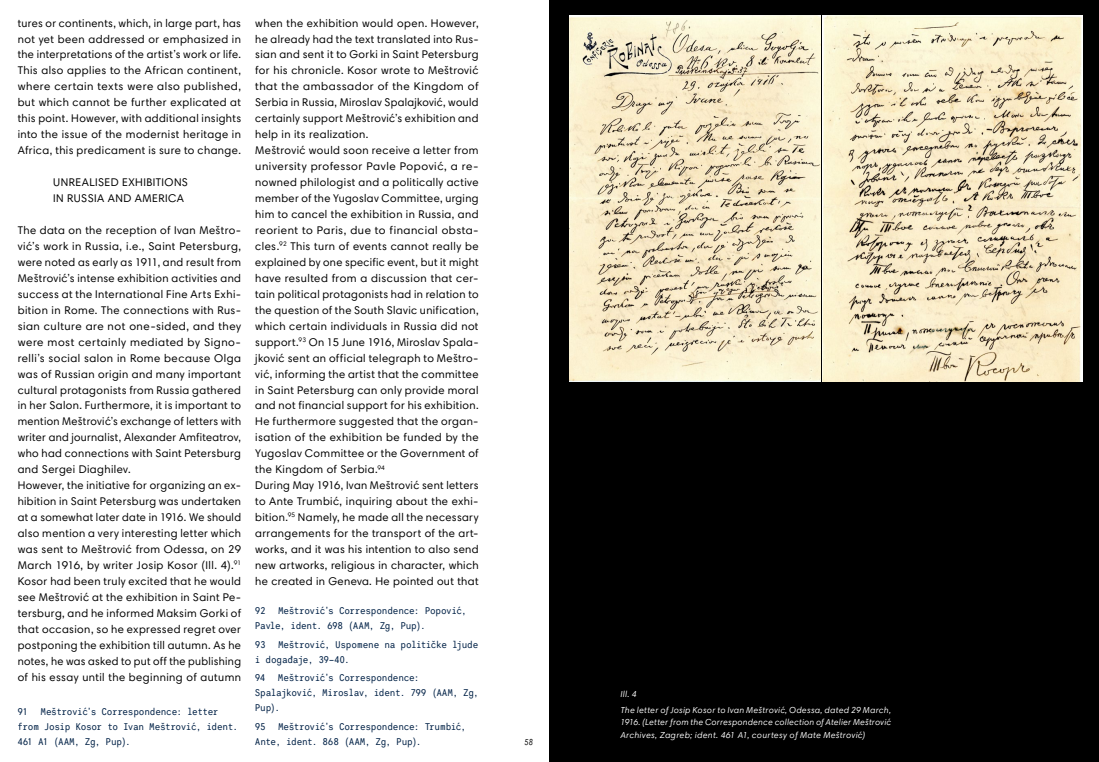
<style>
.page{position:relative;width:1099px;height:762px;background:#fff}
.page>*{position:absolute;margin:0;border:0;box-sizing:border-box;transform-origin:0 0}
.t1{font:11.25px/16px "Harmonia Sans Pro Cyr";letter-spacing:.035em;color:#000}
.t2{font:10px/15px "Harmonia Sans Mono Std CE";letter-spacing:.025em;color:#002146}
.t3{font:italic 8.75px/16px "Harmonia Sans Pro Cyr";letter-spacing:.04em;color:#fff}
.t4{font:italic 8.75px "Harmonia Sans Pro Cyr";color:#000;scale:.85 1}
</style>
<div class="page">
<div style="left:549px;top:0;width:549px;height:762px;background:#000"></div>
<img style="left:822px;top:16px;width:260px;height:366px">
<img style="left:569px;top:16px;width:251px;height:366px">
<p class="t1" style="left:18px;top:15px;width:225px;text-align:justify">tures or continents, which, in large part, has not yet been addressed or emphasized in the interpretations of the artist’s work or life.<br>This also applies to the African continent, where certain texts were also published, but which cannot be further explicated at this point. However, with additional insights into the issue of the modernist heritage in Africa, this predicament is sure to change.</p>
<p class="t1" style="left:53px;top:174px;width:15px">Unrealised</p>
<p class="t1" style="left:122px;top:174px;width:20px">exhibitions</p>
<p class="t1" style="left:53px;top:190px;width:28px">in Russia</p>
<p class="t1" style="left:108px;top:190px;width:9px">and</p>
<p class="t1" style="left:135px;top:190px;width:16px">America</p>
<p class="t1" style="left:18px;top:222px;width:225px">The data on the reception of Ivan Meštro&shy;vić’s work in Russia, i.e., Saint Petersburg, were noted as early as 1911, and result from Meštrović’s intense exhibition activities and success at the International Fine Arts Exhi&shy;bition in Rome. The connections with Rus&shy;sian culture are not one-sided, and they were most certainly mediated by Signo&shy;relli’s social salon in Rome because Olga was of Russian origin and many important cultural protagonists from Russia gathered in her Salon. Furthermore, it is important to mention Meštrović’s exchange of letters with writer and journalist, Alexander Amfiteatrov, who had connections with Saint Petersburg and Sergei Diaghilev.<br>However, the initiative for organizing an ex&shy;hibition in Saint Petersburg was undertaken at a somewhat later date in 1916. We should also mention a very interesting letter which was sent to Meštrović from Odessa, on 29<br>March 1916, by writer Josip Kosor (Ill. 4).<sup>91<br></sup>Kosor had been truly excited that he would see Meštrović at the exhibition in Saint Pe&shy;tersburg, and he informed Maksim Gorki of that occasion, so he expressed regret over postponing the exhibition till autumn. As he notes, he was asked to put off the publishing of his essay until the beginning of autumn</p>
<p class="t2" style="left:18px;top:703px;width:11px">91</p>
<p class="t2" style="left:18px;top:703px;width:221px;text-indent:23px">Meštrović’s Correspondence: letter from Josip Kosor to Ivan Meštrović, ident.<br>461 A1 (AAM, Zg, Pup).</p>
<p class="t1" style="left:255px;top:15px;width:225px">when the exhibition would open. However, he already had the text translated into Rus&shy;sian and sent it to Gorki in Saint Petersburg for his chronicle. Kosor wrote to Meštrović that the ambassador of the Kingdom of Serbia in Russia, Miroslav Spalajković, would certainly support Meštrović’s exhibition and help in its realization.<br>Meštrović would soon receive a letter from university professor Pavle Popović, a re&shy;nowned philologist and a politically active member of the Yugoslav Committee, urging him to cancel the exhibition in Russia, and reorient to Paris, due to financial obsta&shy;cles.<sup>92</sup> This turn of events cannot really be explained by one specific event, but it might have resulted from a discussion that cer&shy;tain political protagonists had in relation to the question of the South Slavic unification, which certain individuals in Russia did not support.<sup>93</sup> On 15 June 1916, Miroslav Spala&shy;jković sent an official telegraph to Meštro&shy;vić, informing the artist that the committee in Saint Petersburg can only provide moral and not financial support for his exhibition.<br>He furthermore suggested that the organ&shy;isation of the exhibition be funded by the Yugoslav Committee or the Government of the Kingdom of Serbia.<sup>94<br></sup>During May 1916, Ivan Meštrović sent letters to Ante Trumbić, inquiring about the exhi&shy;bition.<sup>95</sup> Namely, he made all the necessary arrangements for the transport of the art&shy;works, and it was his intention to also send new artworks, religious in character, which he created in Geneva. He pointed out that</p>
<p class="t2" style="left:255px;top:603px;width:12px">92</p>
<p class="t2" style="left:255px;top:603px;width:213px;text-indent:23px">Meštrović’s Correspondence: Popović,<br>Pavle, ident. 698 (AAM, Zg, Pup).</p>
<p class="t2" style="left:255px;top:636px;width:12px">93</p>
<p class="t2" style="left:255px;top:636px;width:224px;text-indent:23px">Meštrović, Uspomene na političke ljude i događaje, 39–40.</p>
<p class="t2" style="left:255px;top:670px;width:12px">94</p>
<p class="t2" style="left:255px;top:670px;width:225px;text-indent:23px">Meštrović’s Correspondence:<br>Spalajković, Miroslav, ident. 799 (AAM, Zg,<br>Pup).</p>
<p class="t2" style="left:255px;top:718px;width:12px">95</p>
<p class="t2" style="left:255px;top:718px;width:212px;text-indent:23px">Meštrović’s Correspondence: Trumbić,<br>Ante, ident. 868 (AAM, Zg, Pup).</p>
<p class="t4" style="left:524px;top:736px;width:11px">58</p>
<p class="t3" style="left:620px;top:685px;width:272px">Ill. 4<br>The letter of Josip Kosor to Ivan Meštrović, Odessa, dated 29 March,</p>
<p class="t3" style="left:620px;top:715px;width:272px;line-height:12.5px">1916. (Letter from the Correspondence collection of Atelier Meštrović<br>Archives, Zagreb; ident. 461 A1, courtesy of Mate Meštrović)</p>
</div>
